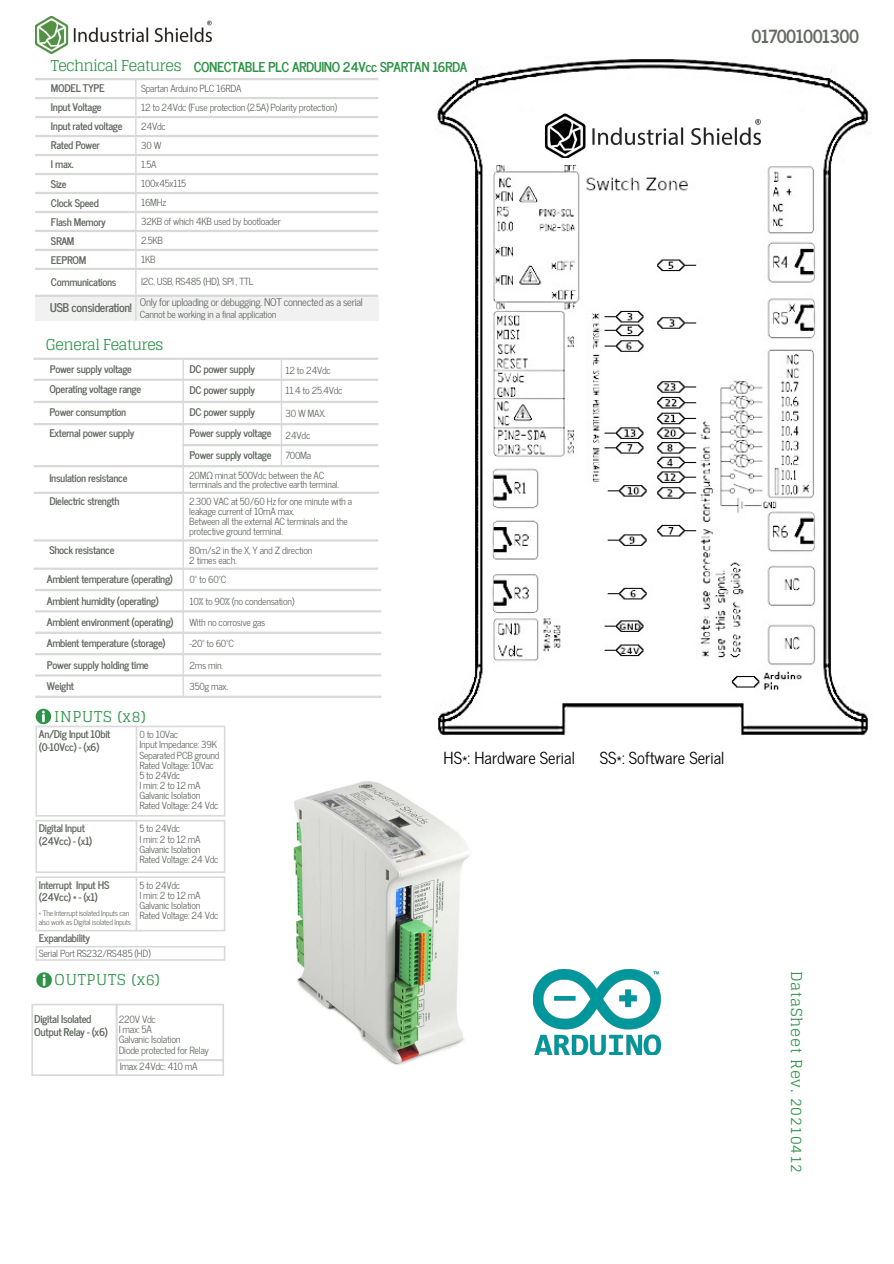
<style>
.page{position:relative;width:894px;height:1264px;background:#fff}
.page>*{position:absolute;margin:0;border:0;box-sizing:border-box;transform-origin:0 0}
.t1{font:700 18px "News Cycle";letter-spacing:-.03em;color:#646a63}
.t2{font:16.5px "News Cycle";color:#000}
.t3{font:15px "Glegoo";letter-spacing:.05em;color:#2e9348}
.t4{font:15px "Glegoo";letter-spacing:-.05em;color:#2e9348}
.t5{font:700 13.5px "News Cycle";letter-spacing:-.03em;color:#2e9348}
.t6{font:700 12px "News Cycle";letter-spacing:-.03em;color:#646a63}
.t7{font:700 10.65px/12.6px "News Cycle";letter-spacing:-.03em;color:#646a63}
.t8{font:700 10.5px/12.5px "News Cycle";letter-spacing:-.03em;color:#646a63}
.t9{font:10.5px "News Cycle";letter-spacing:-.03em;color:#646a63}
.t10{font:9.9px "News Cycle";letter-spacing:-.03em;color:#646a63}
.t11{font:9.75px/10.2px "News Cycle";letter-spacing:-.03em;color:#646a63}
.t12{font:7.5px/9px "News Cycle";letter-spacing:-.03em;color:#646a63}
</style>
<div class="page">
<hr style="left:35px;top:727px;width:2px;height:88px;background:#d9d9d9">
<hr style="left:224px;top:727px;width:1px;height:88px;background:#d9d9d9">
<hr style="left:37px;top:815px;width:187px;height:1px;background:#d9d9d9">
<hr style="left:37px;top:725px;width:187px;height:2px;background:#d9d9d9">
<hr style="left:35px;top:821px;width:2px;height:50px;background:#d9d9d9">
<hr style="left:224px;top:821px;width:1px;height:50px;background:#d9d9d9">
<hr style="left:37px;top:871px;width:187px;height:2px;background:#d9d9d9">
<hr style="left:37px;top:819px;width:187px;height:2px;background:#d9d9d9">
<hr style="left:35px;top:878px;width:2px;height:51px;background:#d9d9d9">
<hr style="left:224px;top:878px;width:1px;height:51px;background:#d9d9d9">
<hr style="left:37px;top:929px;width:187px;height:2px;background:#d9d9d9">
<hr style="left:37px;top:876px;width:187px;height:2px;background:#d9d9d9">
<hr style="left:37px;top:959px;width:187px;height:1px;background:#d9d9d9">
<svg style="left:224px;top:946px;width:1px;height:14px"></svg>
<svg style="left:35px;top:946px;width:2px;height:14px"></svg>
<hr style="left:37px;top:945px;width:187px;height:2px;background:#d9d9d9">
<svg style="left:35px;top:78px;width:343px;height:243px"></svg>
<svg style="left:34px;top:357px;width:347px;height:341px"></svg>
<svg style="left:136px;top:725px;width:1px;height:204px"></svg>
<svg style="left:35px;top:708px;width:16px;height:19px"></svg>
<svg style="left:36px;top:972px;width:16px;height:15px"></svg>
<hr style="left:31px;top:1005px;width:2px;height:69px;background:#d9d9d9">
<hr style="left:33px;top:1074px;width:189px;height:1px;background:#d9d9d9">
<hr style="left:33px;top:1003px;width:189px;height:2px;background:#d9d9d9">
<svg style="left:115px;top:1003px;width:109px;height:72px"></svg>
<img style="left:435px;top:59px;width:434px;height:677px">
<img style="left:293px;top:781px;width:255px;height:284px">
<img style="left:533px;top:969px;width:127px;height:85px">
<div style="left:504px;top:112px;width:300px;height:46px;background:#fff"></div>
<img style="left:544px;top:113px;width:217px;height:45px">
<img style="left:35px;top:17px;width:176px;height:37px">
<p class="t4" style="left:51px;top:57px;width:133px">Technical Features</p>
<p class="t5" style="left:194px;top:55px;width:275px">CONECTABLE PLC ARDUINO 24Vcc SPARTAN 16RDA</p>
<p class="t8" style="left:51px;top:81px;width:55px">MODEL TYPE</p>
<p class="t11" style="left:141px;top:83px;width:102px">Spartan Arduino PLC 16RDA</p>
<p class="t8" style="left:51px;top:100px;width:52px">Input Voltage</p>
<p class="t11" style="left:141px;top:102px;width:197px">12 to 24Vdc (Fuse protection (2.5A) Polarity protection)</p>
<p class="t8" style="left:51px;top:119px;width:73px">Input rated voltage</p>
<p class="t11" style="left:141px;top:121px;width:26px">24Vdc</p>
<p class="t8" style="left:51px;top:138px;width:50px">Rated Power</p>
<p class="t11" style="left:141px;top:140px;width:22px">30W</p>
<p class="t8" style="left:51px;top:158px;width:24px">I max.</p>
<p class="t11" style="left:141px;top:159px;width:17px">1.5A</p>
<p class="t8" style="left:51px;top:177px;width:17px">Size</p>
<p class="t11" style="left:141px;top:178px;width:47px">100x45x115</p>
<p class="t8" style="left:51px;top:196px;width:49px">Clock Speed</p>
<p class="t11" style="left:141px;top:196px;width:27px">16MHz</p>
<p class="t8" style="left:51px;top:215px;width:56px">Flash Memory</p>
<p class="t11" style="left:141px;top:216px;width:141px">32KB of which 4KB used by bootloader</p>
<p class="t8" style="left:51px;top:234px;width:25px">SRAM</p>
<p class="t11" style="left:141px;top:235px;width:23px">2.5KB</p>
<p class="t8" style="left:51px;top:253px;width:37px">EEPROM</p>
<p class="t11" style="left:141px;top:254px;width:16px">1KB</p>
<p class="t8" style="left:51px;top:275px;width:67px">Communications</p>
<p class="t11" style="left:141px;top:276px;width:114px">I2C, USB, RS485 (HD), SPI , TTL</p>
<p class="t6" style="left:50px;top:297px;width:84px">USB consideration!</p>
<p class="t9" style="left:140px;top:292px;width:224px">Only for uploading or debugging. NOT connected as a serial</p>
<p class="t11" style="left:140px;top:309px;width:138px">Cannot be working in a final application</p>
<p class="t4" style="left:46px;top:336px;width:119px">General Features</p>
<p class="t8" style="left:50px;top:362px;width:84px">Power supply voltage</p>
<p class="t8" style="left:189px;top:362px;width:67px">DC power supply</p>
<p class="t8" style="left:189px;top:383px;width:67px">DC power supply</p>
<p class="t8" style="left:189px;top:405px;width:67px">DC power supply</p>
<p class="t8" style="left:189px;top:426px;width:84px">Power supply voltage</p>
<p class="t8" style="left:189px;top:448px;width:84px">Power supply voltage</p>
<p class="t8" style="left:49px;top:382px;width:93px">Operating voltage range</p>
<p class="t8" style="left:49px;top:405px;width:78px">Power consumption</p>
<p class="t8" style="left:49px;top:426px;width:86px">External power supply</p>
<p class="t11" style="left:285px;top:365px;width:47px">12 to 24Vdc</p>
<p class="t11" style="left:285px;top:385px;width:58px">11.4 to 25.4Vdc</p>
<p class="t11" style="left:285px;top:408px;width:42px">30 W MAX.</p>
<p class="t11" style="left:285px;top:429px;width:26px">24Vdc</p>
<p class="t11" style="left:285px;top:449px;width:27px">700Ma</p>
<p class="t8" style="left:49px;top:471px;width:80px">Insulation resistance</p>
<p class="t11" style="left:189px;top:470px;width:151px;line-height:9px">20MΩ min.at 500Vdc between the AC terminals and the protective earth terminal.</p>
<p class="t8" style="left:49px;top:494px;width:72px">Dielectric strength</p>
<p class="t11" style="left:189px;top:495px;width:164px">2.300 VAC at 50/60 Hz for one minute with a leakage current of 10mA max.</p>
<p class="t11" style="left:189px;top:516px;width:160px">Between all the external AC terminals and the protective ground terminal.</p>
<p class="t8" style="left:49px;top:543px;width:67px">Shock resistance</p>
<p class="t11" style="left:189px;top:545px;width:125px">80m/s2 in the X, Y and Z direction<br>2 times each.</p>
<p class="t8" style="left:47px;top:572px;width:128px">Ambient temperature (operating)</p>
<p class="t11" style="left:189px;top:574px;width:38px">0º to 60ºC</p>
<p class="t8" style="left:47px;top:594px;width:113px">Ambient humidity (operating)</p>
<p class="t11" style="left:189px;top:595px;width:106px">10% to 90% (no condensation)</p>
<p class="t8" style="left:47px;top:615px;width:128px">Ambient environment (operating)</p>
<p class="t8" style="left:47px;top:658px;width:103px">Power supply holding time</p>
<p class="t8" style="left:47px;top:636px;width:120px">Ambient temperature (storage)</p>
<p class="t8" style="left:47px;top:679px;width:29px">Weight</p>
<p class="t3" style="left:54px;top:707px;width:93px">INPUTS (x8)</p>
<p class="t11" style="left:189px;top:616px;width:77px">With no corrosive gas</p>
<p class="t11" style="left:189px;top:659px;width:35px">2ms min.</p>
<p class="t11" style="left:189px;top:638px;width:46px">-20º to 60ºC</p>
<p class="t11" style="left:189px;top:681px;width:40px">350g max.</p>
<p class="t8" style="left:39px;top:727px;width:73px">An/Dig Input 10bit</p>
<p class="t8" style="left:39px;top:739px;width:62px">(0-10Vcc) - (x6)</p>
<p class="t8" style="left:39px;top:821px;width:47px">Digital Input</p>
<p class="t8" style="left:39px;top:834px;width:55px">(24Vcc) - (x1)</p>
<p class="t8" style="left:39px;top:877px;width:72px">Interrupt Input HS (24Vcc) * - (x1)</p>
<p class="t12" style="left:39px;top:908px;width:94px">* The Interrupt isolated Inputs can also work as Digital isolated Inputs</p>
<p class="t8" style="left:39px;top:931px;width:53px">Expandability</p>
<p class="t11" style="left:139px;top:729px;width:40px">0 to 10Vac</p>
<p class="t11" style="left:139px;top:739px;width:79px">Input Impedance: 39K</p>
<p class="t11" style="left:139px;top:749px;width:82px">Separated PCB ground</p>
<p class="t11" style="left:139px;top:759px;width:76px">Rated Voltage: 10Vac</p>
<p class="t11" style="left:139px;top:769px;width:42px">5 to 24Vdc</p>
<p class="t11" style="left:139px;top:779px;width:63px">I min: 2 to 12 mA</p>
<p class="t11" style="left:139px;top:789px;width:62px">Galvanic Isolation</p>
<p class="t11" style="left:139px;top:799px;width:80px">Rated Voltage: 24 Vdc</p>
<p class="t11" style="left:139px;top:823px;width:42px">5 to 24Vdc</p>
<p class="t11" style="left:139px;top:833px;width:63px">I min: 2 to 12 mA</p>
<p class="t11" style="left:139px;top:843px;width:62px">Galvanic Isolation</p>
<p class="t11" style="left:139px;top:853px;width:80px">Rated Voltage: 24 Vdc</p>
<p class="t11" style="left:139px;top:879px;width:42px">5 to 24Vdc</p>
<p class="t11" style="left:139px;top:889px;width:63px">I min: 2 to 12 mA</p>
<p class="t11" style="left:139px;top:899px;width:62px">Galvanic Isolation</p>
<p class="t11" style="left:139px;top:909px;width:80px">Rated Voltage: 24 Vdc</p>
<p class="t11" style="left:39px;top:948px;width:113px">Serial Port RS232/RS485 (HD)</p>
<p class="t3" style="left:55px;top:971px;width:107px">OUTPUTS (x6)</p>
<p class="t7" style="left:34px;top:1012px;width:75px">Digital Isolated<br>Output Relay - (x6)</p>
<p class="t10" style="left:119px;top:1010px;width:39px">220V Vdc</p>
<p class="t10" style="left:119px;top:1020px;width:35px">I max: 5A</p>
<p class="t10" style="left:119px;top:1030px;width:63px">Galvanic Isolation</p>
<p class="t10" style="left:119px;top:1041px;width:92px">Diode protected for Relay</p>
<p class="t10" style="left:120px;top:1057px;width:79px">Imax 24Vdc: 410 mA</p>
<p class="t2" style="left:443px;top:743px;width:133px">HS*: Hardware Serial</p>
<p class="t2" style="left:599px;top:743px;width:126px">SS*: Software Serial</p>
<p class="t1" style="left:751px;top:20px;width:109px">017001001300</p>
<p class="t3" style="left:804px;top:970px;width:203px;rotate:90deg">DataSheet Rev. 20210412</p>
</div>
